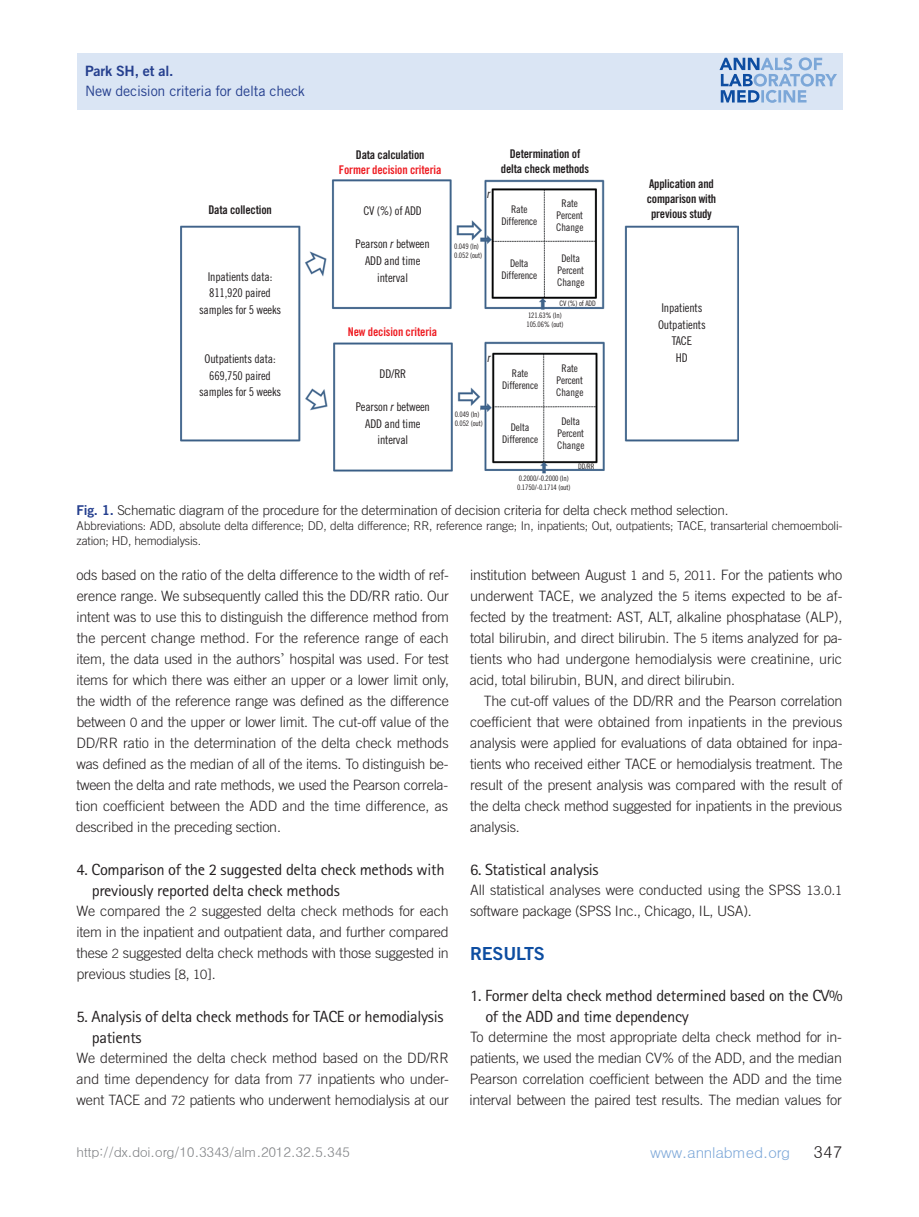
<style>
.page{position:relative;width:919px;height:1217px;background:#fff}
.page>*{position:absolute;margin:0;border:0;box-sizing:border-box;transform-origin:0 0}
.t1{font:18px "Trade Gothic LT Std Bd 2";letter-spacing:-.015em;color:#0d4da1}
.t2{font:16.5px "Dotum";color:#231f20}
.t3{font:16.2px/21px "Rotis Sans Serif Std";letter-spacing:-.02em;color:#231f20}
.t4{font:15px "Dotum";letter-spacing:-.02em;color:#7ca7d8}
.t5{font:300 14.25px/21px "Trade Gothic LT Std";letter-spacing:-.015em;color:#231f20;text-align:justify}
.t6{font:14.25px "Trade Gothic LT Std";letter-spacing:-.015em;color:#253f8e}
.t7{font:14.25px "Trade Gothic LT Std Bd 2";letter-spacing:-.015em;color:#253f8e}
.t8{font:300 13.5px "Trade Gothic LT Std";letter-spacing:-.015em;color:#231f20}
.t9{font:13.5px "Dotum";letter-spacing:-.03em;color:#808285}
.t10{font:12px/16.5px "Trade Gothic LT Std Cn 18";letter-spacing:-.015em;color:#231f20;text-align:center}
.t11{font:300 12px/14.4px "Trade Gothic LT Std";letter-spacing:-.015em;color:#231f20}
.t12{font:12px/15px "Trade Gothic LT Std Bd Cn 20";letter-spacing:-.015em;color:#231f20;text-align:center}
.t13{font:12px "Trade Gothic LT Std Bd Cn 20";letter-spacing:-.015em;color:#ee1d23}
.t14{font:italic 12px "Trade Gothic LT Std Cn 18";color:#231f20}
.t15{font:10.5px/12px "Trade Gothic LT Std Cn 18";letter-spacing:-.015em;color:#231f20;text-align:center}
.t16{font:7.5px/9px "Trade Gothic LT Std Cn 18";letter-spacing:-.015em;color:#231f20}
.s1{font-style:italic}
.s2{font-family:"Trade Gothic LT Std Bd 2";font-weight:400;color:#253f8e}
.s3{font-family:"Times New Roman";font-weight:400}
.s4{font-size:12.75px}
</style>
<div class="page">
<div style="left:77px;top:53px;width:765px;height:56px;background:#dae5f4"></div>
<svg style="left:719px;top:57px;width:118px;height:46px"></svg>
<img style="left:180px;top:179px;width:558px;height:295px">
<p class="t7" style="left:85px;top:62px;width:90px">Park SH, et al.</p>
<p class="t6" style="left:85px;top:82px;width:221px">New decision criteria for delta check</p>
<p class="t12" style="left:208px;top:202px;width:65px">Data collection</p>
<p class="t10" style="left:199px;top:268px;width:84px">Inpatients data:<br>811,920 paired samples for 5 weeks</p>
<p class="t10" style="left:199px;top:350px;width:84px">Outpatients data:<br>669,750 paired samples for 5 weeks</p>
<p class="t12" style="left:356px;top:147px;width:70px">Data calculation</p>
<p class="t13" style="left:339px;top:162px;width:104px">Former decision criteria</p>
<p class="t14" style="left:486px;top:186px;width:7px">r</p>
<p class="t10" style="left:363px;top:203px;width:60px">CV (%) of ADD</p>
<p class="t10" style="left:355px;top:236px;width:76px">Pearson <span class="s1">r</span>between<br>ADD and time interval</p>
<p class="t16" style="left:454px;top:242px;width:30px">0.049 (In)<br>0.052 (out)</p>
<p class="t13" style="left:348px;top:324px;width:91px">New decision criteria</p>
<p class="t10" style="left:379px;top:365px;width:28px">DD/RR</p>
<p class="t10" style="left:356px;top:398px;width:76px">Pearson <span class="s1">r</span>between<br>ADD and time interval</p>
<p class="t14" style="left:486px;top:350px;width:7px">r</p>
<p class="t16" style="left:454px;top:409px;width:30px">0.049 (In)<br>0.052 (out)</p>
<p class="t12" style="left:501px;top:146px;width:90px">Determination of delta check methods</p>
<p class="t15" style="left:501px;top:203px;width:37px">Rate<br>Difference</p>
<p class="t15" style="left:501px;top:257px;width:37px">Delta<br>Difference</p>
<p class="t15" style="left:556px;top:197px;width:29px">Rate<br>Percent<br>Change</p>
<p class="t15" style="left:557px;top:252px;width:29px">Delta<br>Percent<br>Change</p>
<p class="t16" style="left:559px;top:299px;width:38px">CV (%) of ADD</p>
<p class="t16" style="left:526px;top:311px;width:38px">121.63% (In)<br>105.06% (out)</p>
<p class="t15" style="left:502px;top:367px;width:37px">Rate<br>Difference</p>
<p class="t15" style="left:502px;top:421px;width:37px">Delta<br>Difference</p>
<p class="t15" style="left:556px;top:362px;width:29px">Rate<br>Percent<br>Change</p>
<p class="t15" style="left:557px;top:415px;width:29px">Delta<br>Percent<br>Change</p>
<p class="t16" style="left:578px;top:461px;width:18px">DD/RR</p>
<p class="t16" style="left:517px;top:473px;width:55px">0.2000/-0.2000 (In)<br>0.1750/-0.1714 (out)</p>
<p class="t12" style="left:646px;top:176px;width:71px">Application and comparison with previous study</p>
<p class="t10" style="left:658px;top:299px;width:49px">Inpatients<br>Outpatients<br>TACE<br>HD</p>
<p class="t8" style="left:77px;top:502px;width:653px"><span class="s2">Fig. 1.</span> Schematic diagram of the procedure for the determination of decision criteria for delta check method selection.</p>
<p class="t11" style="left:77px;top:518px;width:767px">Abbreviations: ADD, absolute delta difference; DD, delta difference; RR, reference range; In, inpatients; Out, outpatients; TACE, transarterial chemoemboli&shy;zation; HD, hemodialysis.</p>
<p class="t5" style="left:76px;top:563px;width:374px">ods based on the ratio of the delta difference to the width of ref&shy;erence range. We subsequently called this the DD/RR ratio. Our intent was to use this to distinguish the difference method from the percent change method. For the reference range of each item, the data used in the authors<span class="s3">’</span> hospital was used. For test items for which there was either an upper or a lower limit only, the width of the reference range was defined as the difference between <span class="s4">0</span> and the upper or lower limit. The cut-off value of the DD/RR ratio in the determination of the delta check methods was defined as the median of all of the items. To distinguish be&shy;tween the delta and rate methods, we used the Pearson correla&shy;tion coefficient between the ADD and the time difference, as described in the preceding section.</p>
<p class="t3" style="left:92px;top:858px;width:354px;text-indent:-15px">4. Comparison of the 2 suggested delta check methods with previously reported delta check methods</p>
<p class="t5" style="left:76px;top:899px;width:374px">We compared the <span class="s4">2</span> suggested delta check methods for each item in the inpatient and outpatient data, and further compared these <span class="s4">2</span> suggested delta check methods with those suggested in previous studies [<span class="s4">8</span>, <span class="s4">10</span>].</p>
<p class="t3" style="left:92px;top:1005px;width:353px;text-indent:-15px">5. Analysis of delta check methods for TACE or hemodialysis patients</p>
<p class="t5" style="left:77px;top:1046px;width:374px">We determined the delta check method based on the DD/RR and time dependency for data from <span class="s4">77</span> inpatients who under&shy;went TACE and <span class="s4">72</span> patients who underwent hemodialysis at our</p>
<p class="t5" style="left:469px;top:563px;width:374px">institution between August <span class="s4">1</span> and <span class="s4">5</span>, <span class="s4">2011</span>. For the patients who underwent TACE, we analyzed the <span class="s4">5</span> items expected to be af&shy;fected by the treatment: AST, ALT, alkaline phosphatase (ALP), total bilirubin, and direct bilirubin. The <span class="s4">5</span> items analyzed for pa&shy;tients who had undergone hemodialysis were creatinine, uric acid, total bilirubin, BUN, and direct bilirubin.</p>
<p class="t5" style="left:470px;top:689px;width:374px;text-indent:14px">The cut-off values of the DD/RR and the Pearson correlation coefficient that were obtained from inpatients in the previous analysis were applied for evaluations of data obtained for inpa&shy;tients who received either TACE or hemodialysis treatment. The result of the present analysis was compared with the result of the delta check method suggested for inpatients in the previous analysis.</p>
<p class="t3" style="left:470px;top:858px;width:130px">6. Statistical analysis</p>
<p class="t5" style="left:470px;top:878px;width:374px">All statistical analyses were conducted using the SPSS <span class="s4">13</span>.<span class="s4">0</span>.<span class="s4">1 </span>software package (SPSS Inc., Chicago, IL, USA).</p>
<p class="t1" style="left:470px;top:942px;width:76px">RESULTS</p>
<p class="t3" style="left:485px;top:984px;width:359px;text-indent:-15px">1. Former delta check method determined based on the CV% of the ADD and time dependency</p>
<p class="t5" style="left:469px;top:1025px;width:374px">To determine the most appropriate delta check method for in&shy;patients, we used the median CV% of the ADD, and the median Pearson correlation coefficient between the ADD and the time interval between the paired test results. The median values for</p>
<p class="t9" style="left:77px;top:1145px;width:275px">http://dx.doi.org/10.3343/alm.2012.32.5.345</p>
<p class="t4" style="left:650px;top:1144px;width:142px">www.annlabmed.org</p>
<p class="t2" style="left:813px;top:1143px;width:30px">347</p>
</div>
